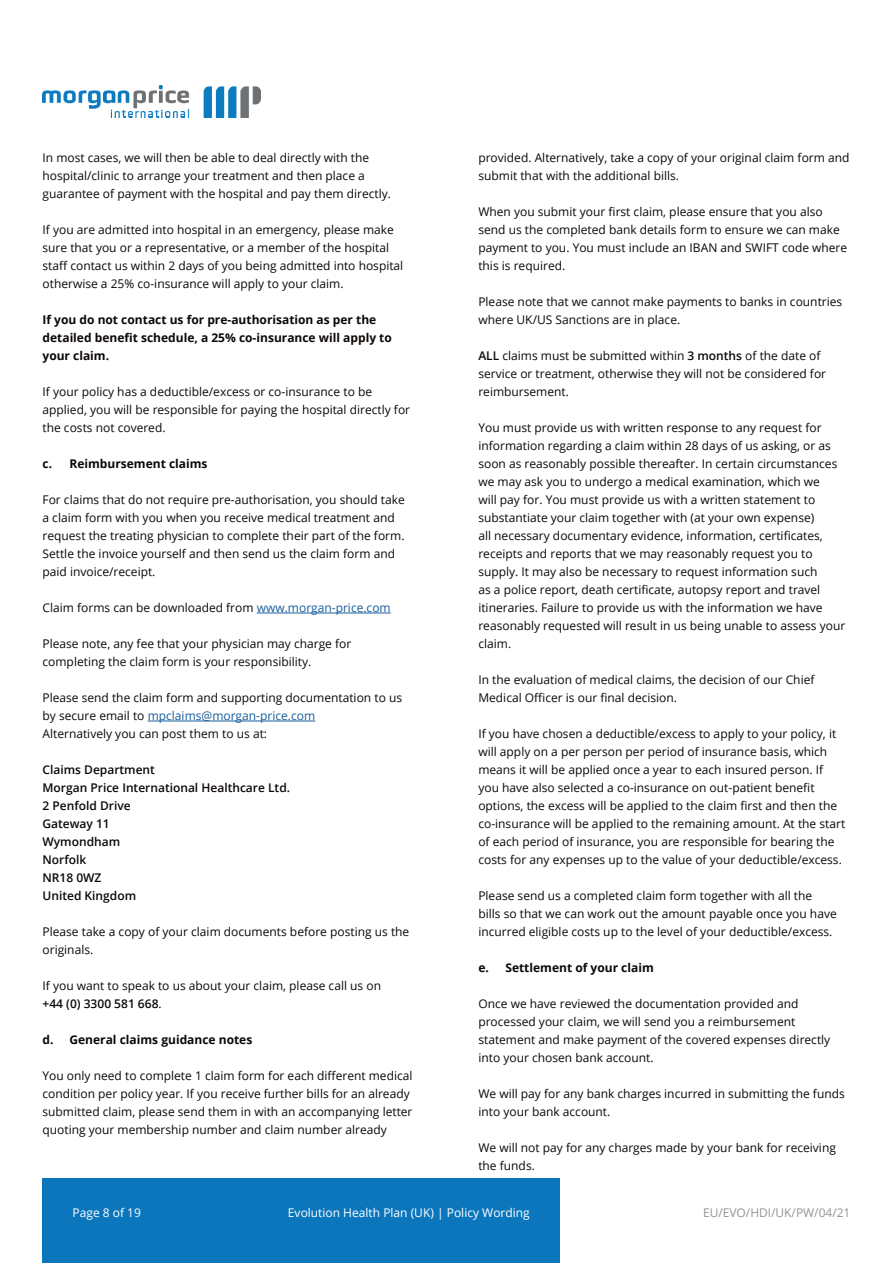
<style>
.page{position:relative;width:893px;height:1263px;background:#fff}
.page>*{position:absolute;margin:0;border:0;box-sizing:border-box;transform-origin:0 0}
.Main_text_body{font:12px/18px "Open Sans";color:#0c0806}
.Main_text_body-2{font:700 12px/18px "Open Sans";color:#0c0806}
.Main_text_body-3{font:600 12px "Open Sans";color:#0c0806}
.t1{font:12px "Open Sans";color:#fff}
.Main_text_body-4{font:12px "Open Sans";color:#175d9e}
.t2{font:12px "Open Sans";color:#939598}
.s1{color:#175d9e}
.s2{color:#0c0806}
.s3{font-weight:600}
</style>
<div class="page">
<div style="left:43px;top:1178px;width:517px;height:85px;background:#0c76bd"></div>
<img style="left:43px;top:85px;width:218px;height:32px">
<hr style="left:257px;top:613px;width:134px;height:1px;background:#175d9e">
<hr style="left:148px;top:721px;width:167px;height:1px;background:#175d9e">
<p class="Main_text_body" style="left:43px;top:148px;width:328px">In most cases, we will then be able to deal directly with the</p>
<p class="Main_text_body" style="left:43px;top:166px;width:324px">hospital/clinic to arrange your treatment and then place a</p>
<p class="Main_text_body" style="left:43px;top:184px;width:350px">guarantee of payment with the hospital and pay them directly.</p>
<p class="Main_text_body" style="left:43px;top:220px;width:353px">If you are admitted into hospital in an emergency, please make</p>
<p class="Main_text_body" style="left:43px;top:238px;width:348px">sure that you or a representative, or a member of the hospital</p>
<p class="Main_text_body" style="left:43px;top:256px;width:362px">staff contact us within 2 days of you being admitted into hospital</p>
<p class="Main_text_body" style="left:43px;top:274px;width:303px">otherwise a 25% co-insurance will apply to your claim.</p>
<p class="Main_text_body-2" style="left:43px;top:310px;width:351px">If you do not contact us for pre-authorisation as per the detailed benefit schedule, a 25% co-insurance will apply to your claim.</p>
<p class="Main_text_body" style="left:43px;top:382px;width:369px">If your policy has a deductible/excess or co-insurance to be applied, you will be responsible for paying the hospital directly for the costs not covered.</p>
<p class="Main_text_body-2" style="left:43px;top:454px;width:167px">c. Reimbursement claims</p>
<p class="Main_text_body" style="left:43px;top:490px;width:364px">For claims that do not require pre-authorisation, you should take</p>
<p class="Main_text_body" style="left:43px;top:508px;width:354px">a claim form with you when you receive medical treatment and</p>
<p class="Main_text_body" style="left:43px;top:526px;width:363px">request the treating physician to complete their part of the form.</p>
<p class="Main_text_body" style="left:43px;top:544px;width:354px">Settle the invoice yourself and then send us the claim form and</p>
<p class="Main_text_body" style="left:43px;top:562px;width:114px">paid invoice/receipt.</p>
<p class="Main_text_body" style="left:43px;top:598px;width:350px">Claim forms can be downloaded from <span class="s1">www.morgan-price.com</span></p>
<p class="Main_text_body" style="left:43px;top:634px;width:310px">Please note, any fee that your physician may charge for completing the claim form is your responsibility.</p>
<p class="Main_text_body" style="left:43px;top:688px;width:361px">Please send the claim form and supporting documentation to us</p>
<p class="Main_text_body-4" style="left:43px;top:707px;width:274px"><span class="s2">by secure email to</span> mpclaims@morgan-price.com</p>
<p class="Main_text_body" style="left:43px;top:724px;width:226px">Alternatively you can post them to us at:</p>
<p class="Main_text_body-3" style="left:43px;top:761px;width:114px">Claims Department</p>
<p class="Main_text_body-3" style="left:43px;top:779px;width:249px">Morgan Price International Healthcare Ltd.</p>
<p class="Main_text_body-3" style="left:43px;top:797px;width:90px">2 Penfold Drive</p>
<p class="Main_text_body-3" style="left:43px;top:815px;width:69px">Gateway 11</p>
<p class="Main_text_body-3" style="left:43px;top:833px;width:79px">Wymondham</p>
<p class="Main_text_body-3" style="left:43px;top:851px;width:45px">Norfolk</p>
<p class="Main_text_body-3" style="left:43px;top:869px;width:60px">NR18 0WZ</p>
<p class="Main_text_body-3" style="left:43px;top:887px;width:95px">United Kingdom</p>
<p class="Main_text_body" style="left:43px;top:922px;width:368px">Please take a copy of your claim documents before posting us the</p>
<p class="Main_text_body" style="left:43px;top:940px;width:52px">originals.</p>
<p class="Main_text_body" style="left:43px;top:976px;width:340px">If you want to speak to us about your claim, please call us on <span class="s3">+44 (0) 3300 581 668</span>.</p>
<p class="Main_text_body-2" style="left:43px;top:1030px;width:211px">d. General claims guidance notes</p>
<p class="Main_text_body" style="left:43px;top:1066px;width:371px">You only need to complete 1 claim form for each different medical condition per policy year. If you receive further bills for an already submitted claim, please send them in with an accompanying letter quoting your membership number and claim number already</p>
<p class="Main_text_body" style="left:478px;top:148px;width:373px">provided. Alternatively, take a copy of your original claim form and submit that with the additional bills.</p>
<p class="Main_text_body" style="left:478px;top:202px;width:346px">When you submit your first claim, please ensure that you also</p>
<p class="Main_text_body" style="left:478px;top:220px;width:363px">send us the completed bank details form to ensure we can make</p>
<p class="Main_text_body" style="left:478px;top:238px;width:370px">payment to you. You must include an IBAN and SWIFT code where</p>
<p class="Main_text_body" style="left:478px;top:256px;width:88px">this is required.</p>
<p class="Main_text_body" style="left:478px;top:292px;width:365px">Please note that we cannot make payments to banks in countries</p>
<p class="Main_text_body" style="left:478px;top:310px;width:203px">where UK/US Sanctions are in place.</p>
<p class="Main_text_body" style="left:478px;top:346px;width:344px"><span class="s3">ALL</span> claims must be submitted within <span class="s3">3 months</span> of the date of</p>
<p class="Main_text_body" style="left:478px;top:364px;width:349px">service or treatment, otherwise they will not be considered for</p>
<p class="Main_text_body" style="left:478px;top:382px;width:92px">reimbursement.</p>
<p class="Main_text_body" style="left:478px;top:418px;width:345px">You must provide us with written response to any request for</p>
<p class="Main_text_body" style="left:478px;top:436px;width:354px">information regarding a claim within 28 days of us asking, or as</p>
<p class="Main_text_body" style="left:478px;top:454px;width:360px">soon as reasonably possible thereafter. In certain circumstances</p>
<p class="Main_text_body" style="left:478px;top:472px;width:343px">we may ask you to undergo a medical examination, which we</p>
<p class="Main_text_body" style="left:478px;top:490px;width:338px">will pay for. You must provide us with a written statement to</p>
<p class="Main_text_body" style="left:478px;top:508px;width:337px">substantiate your claim together with (at your own expense)</p>
<p class="Main_text_body" style="left:478px;top:526px;width:346px">all necessary documentary evidence, information, certificates,</p>
<p class="Main_text_body" style="left:478px;top:544px;width:336px">receipts and reports that we may reasonably request you to</p>
<p class="Main_text_body" style="left:478px;top:562px;width:341px">supply. It may also be necessary to request information such</p>
<p class="Main_text_body" style="left:478px;top:580px;width:343px">as a police report, death certificate, autopsy report and travel</p>
<p class="Main_text_body" style="left:478px;top:598px;width:346px">itineraries. Failure to provide us with the information we have</p>
<p class="Main_text_body" style="left:478px;top:616px;width:368px">reasonably requested will result in us being unable to assess your</p>
<p class="Main_text_body" style="left:478px;top:634px;width:34px">claim.</p>
<p class="Main_text_body" style="left:478px;top:670px;width:338px">In the evaluation of medical claims, the decision of our Chief</p>
<p class="Main_text_body" style="left:478px;top:688px;width:200px">Medical Officer is our final decision.</p>
<p class="Main_text_body" style="left:478px;top:724px;width:368px">If you have chosen a deductible/excess to apply to your policy, it will apply on a per person per period of insurance basis, which means it will be applied once a year to each insured person. If you have also selected a co-insurance on out-patient benefit options, the excess will be applied to the claim first and then the co-insurance will be applied to the remaining amount. At the start of each period of insurance, you are responsible for bearing the costs for any expenses up to the value of your deductible/excess.</p>
<p class="Main_text_body" style="left:478px;top:886px;width:335px">Please send us a completed claim form together with all the</p>
<p class="Main_text_body" style="left:478px;top:904px;width:360px">bills so that we can work out the amount payable once you have</p>
<p class="Main_text_body" style="left:478px;top:922px;width:356px">incurred eligible costs up to the level of your deductible/excess.</p>
<p class="Main_text_body-2" style="left:478px;top:958px;width:177px">e. Settlement of your claim</p>
<p class="Main_text_body" style="left:478px;top:994px;width:322px">Once we have reviewed the documentation provided and</p>
<p class="Main_text_body" style="left:478px;top:1012px;width:318px">processed your claim, we will send you a reimbursement</p>
<p class="Main_text_body" style="left:478px;top:1030px;width:353px">statement and make payment of the covered expenses directly</p>
<p class="Main_text_body" style="left:478px;top:1048px;width:177px">into your chosen bank account.</p>
<p class="Main_text_body" style="left:478px;top:1084px;width:368px">We will pay for any bank charges incurred in submitting the funds</p>
<p class="Main_text_body" style="left:478px;top:1102px;width:134px">into your bank account.</p>
<p class="Main_text_body" style="left:478px;top:1138px;width:359px">We will not pay for any charges made by your bank for receiving</p>
<p class="Main_text_body" style="left:478px;top:1156px;width:58px">the funds.</p>
<p class="t1" style="left:73px;top:1204px;width:70px">Page 8 of 19</p>
<p class="t1" style="left:288px;top:1204px;width:243px">Evolution Health Plan (UK) | Policy Wording</p>
<p class="t2" style="left:703px;top:1204px;width:149px">EU/EVO/HDI/UK/PW/04/21</p>
</div>
